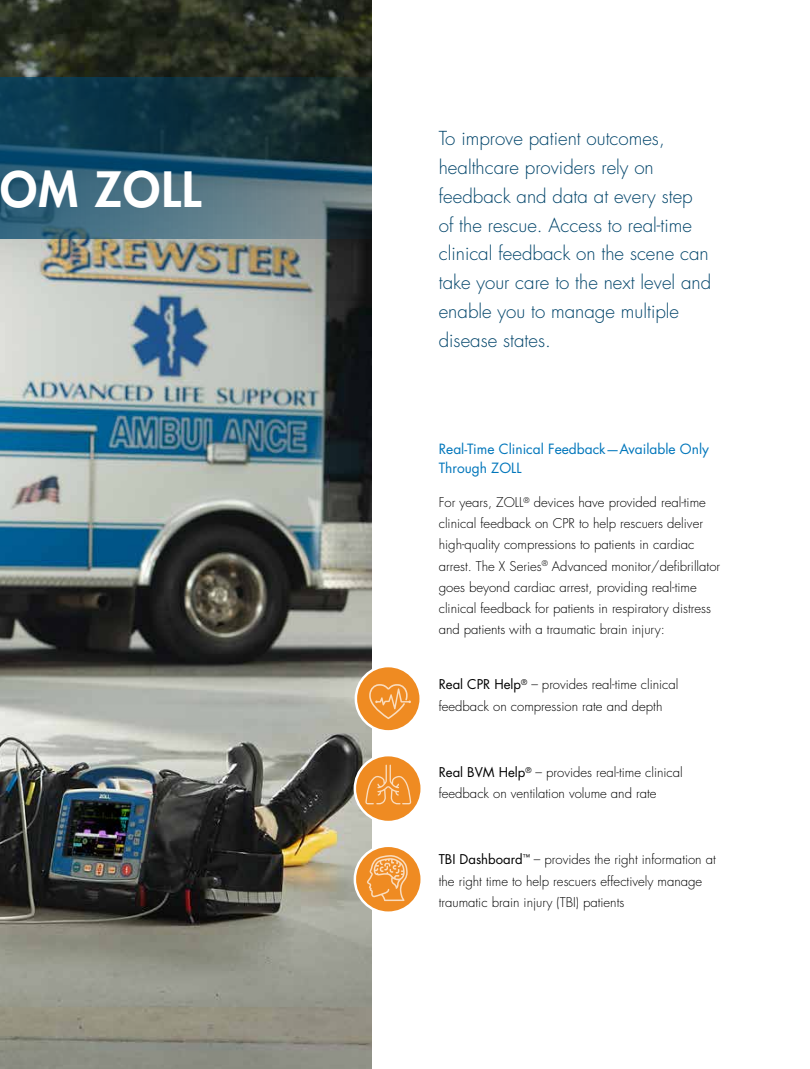
<style>
.page{position:relative;width:810px;height:1069px;background:#fff}
.page>*{position:absolute;margin:0;border:0;box-sizing:border-box;transform-origin:0 0}
.t1{font:800 47.25px "Futura Std";letter-spacing:.03em;color:#fff}
.t2{font:300 18.75px/28.8px "Futura Std";color:#00446a}
.t3{font:13.75px/18.8px "Futura Std";color:#0076bb}
.t4{font:300 13.12px/21.2px "Futura Std";color:#000}
.s1{font-weight:400}
</style>
<div class="page">
<img style="left:0;top:0;width:371px;height:1069px">
<svg style="left:0;top:78px;width:371px;height:161px;background:#294e5d"></svg>
<div style="left:356px;top:666px;width:65px;height:65px;background:#ef8b22;border-radius:50%"></div>
<div style="left:355px;top:665px;width:67px;height:67px;border:2px solid #fff;border-radius:50%"></div>
<svg style="left:369px;top:684px;width:42px;height:35px"></svg>
<svg style="left:355px;top:755px;width:67px;height:67px;background:#f0983b"></svg>
<div style="left:354px;top:754px;width:69px;height:69px;border:2px solid #fff;border-radius:50%"></div>
<svg style="left:365px;top:764px;width:46px;height:40px;background:#f0983c"></svg>
<svg style="left:355px;top:846px;width:67px;height:67px;background:#f0993c"></svg>
<div style="left:354px;top:844px;width:69px;height:70px;border:2px solid #fff;border-radius:50%"></div>
<svg style="left:367px;top:855px;width:41px;height:46px;background:#f1a04b"></svg>
<h1 class="t1" style="left:0;top:160px;width:202px">OM ZOLL</h1>
<p class="t2" style="left:439px;top:125px;width:274px">To improve patient outcomes, healthcare providers rely on feedback and data at every step of the rescue. Access to real-time clinical feedback on the scene can take your care to the next level and enable you to manage multiple disease states.</p>
<p class="t3" style="left:439px;top:440px;width:272px">Real-Time Clinical Feedback—Available Only<br>Through ZOLL</p>
<p class="t4" style="left:439px;top:492px;width:283px">For years, ZOLL<sup>®</sup> devices have provided real-time clinical feedback on CPR to help rescuers deliver high-quality compressions to patients in cardiac arrest. The X Series<sup>®</sup> Advanced monitor/defibrillator goes beyond cardiac arrest, providing real-time clinical feedback for patients in respiratory distress and patients with a traumatic brain injury:</p>
<p class="t4" style="left:439px;top:674px;width:241px"><span class="s1">Real CPR Help</span><sup>®</sup> – provides real-time clinical feedback on compression rate and depth</p>
<p class="t4" style="left:439px;top:762px;width:246px"><span class="s1">Real BVM Help</span><sup>®</sup> – provides real-time clinical feedback on ventilation volume and rate</p>
<p class="t4" style="left:439px;top:849px;width:279px"><span class="s1">TBI Dashboard</span><sup>™</sup> – provides the right information at the right time to help rescuers effectively manage traumatic brain injury (TBI) patients</p>
</div>
